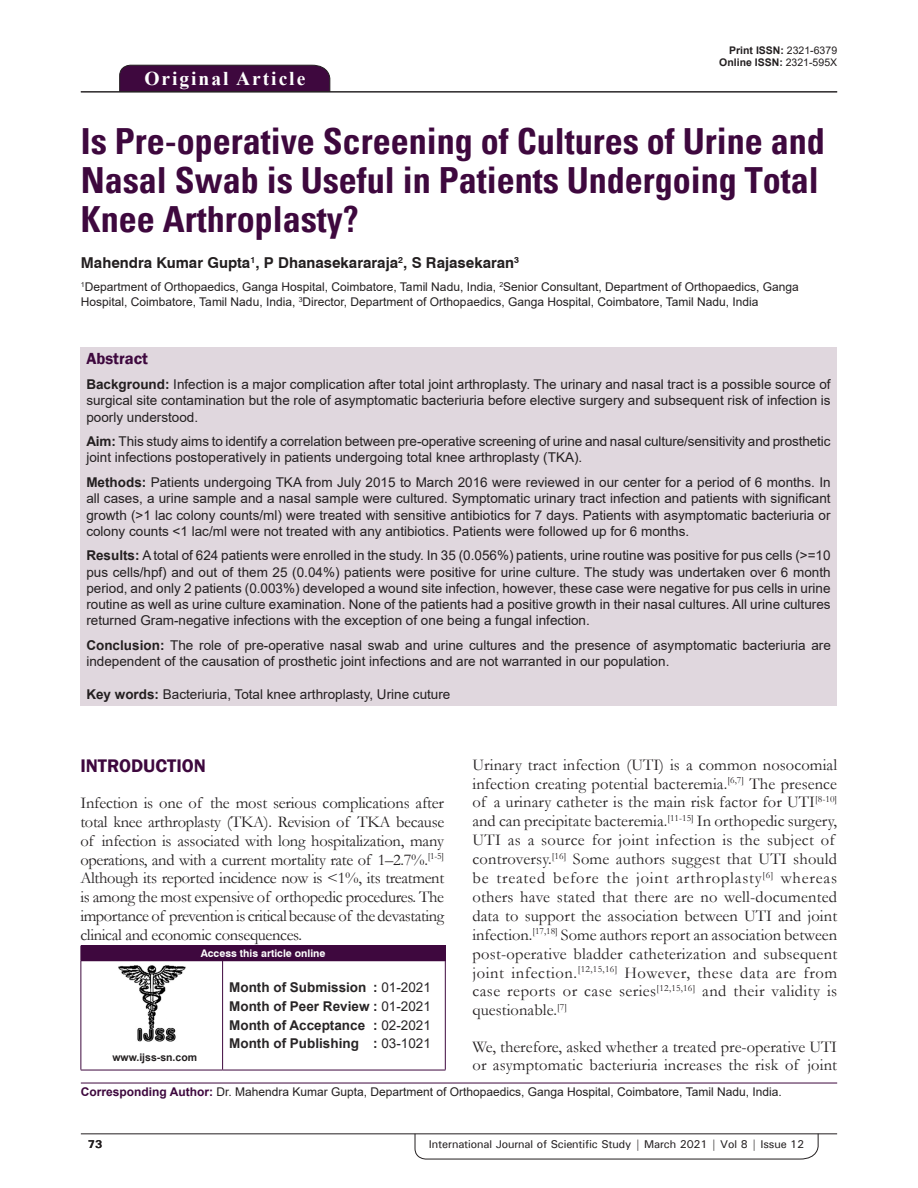
<style>
.page{position:relative;width:918px;height:1188px;background:#fff}
.page>*{position:absolute;margin:0;border:0;box-sizing:border-box;transform-origin:0 0}
.AT{font:700 condensed 36px/39px "Univers";color:#3e083e}
.AH{font:700 19.5px "Times New Roman";letter-spacing:.1em;color:#fff}
.t1{font:600 18.75px "Franklin Gothic";color:#3e083e}
.TX{font:16.5px/18.9px "Garamond";letter-spacing:.005em;color:#231f20}
.ABSH{font:600 16.5px "Franklin Gothic";color:#3e083e}
.AU{font:700 15px "Swiss 721 BT";color:#231f20}
.ABS{font:13.5px/16.2px "Arial";color:#231f20;text-align:justify}
.HIS{font:700 13.5px/18.8px "Arial";color:#282526;text-align:justify}
.KWD{font:13.5px "Arial";color:#231f20}
.AFF{font:12px/14.4px "Arial";color:#231f20}
.ADD{font:12px "Arial";color:#231f20}
.RF{font:500 11.25px "Univers";letter-spacing:-.01em;color:#231f20}
.t2{font:700 11.25px "Univers";color:#231f20}
.DOI{font:700 10.5px "Arial";color:#231f20}
.AAO{font:700 10.5px "Swiss 721 BT";color:#fff}
.Web{font:700 10.5px "Arial";color:#231f20}
.s1{font-weight:400}
.s2{font-weight:700}
.s3{font-weight:700;color:#3e083e}
</style>
<div class="page">
<svg style="left:415px;top:1133px;width:404px;height:26px"></svg>
<hr style="left:81px;top:1134px;width:756px;height:1px;background:#231f20">
<div style="left:119px;top:65px;width:211px;height:26px;background:#3e083e"></div>
<hr style="left:81px;top:91px;width:756px;height:1px;background:#231f20">
<div style="left:80px;top:347px;width:757px;height:358px;background:#e0d7de"></div>
<div style="left:81px;top:946px;width:364px;height:15px;background:#3e083e"></div>
<svg style="left:445px;top:946px;width:1px;height:14px"></svg>
<hr style="left:81px;top:961px;width:1px;height:109px;background:#3e083e">
<hr style="left:223px;top:960px;width:223px;height:1px;background:#3e083e">
<hr style="left:222px;top:961px;width:1px;height:109px;background:#3e083e">
<hr style="left:445px;top:961px;width:1px;height:109px;background:#3e083e">
<hr style="left:223px;top:1070px;width:223px;height:1px;background:#3e083e">
<hr style="left:81px;top:1070px;width:142px;height:1px;background:#3e083e">
<img style="left:118px;top:965px;width:68px;height:76px">
<hr style="left:81px;top:1083px;width:756px;height:1px;background:#3e083e">
<p class="AH" style="left:144px;top:64px;width:162px">Original Article</p>
<p class="DOI" style="left:729px;top:42px;width:109px">Print ISSN: <span class="s1">2321-6379</span></p>
<p class="DOI" style="left:719px;top:55px;width:119px">Online ISSN: <span class="s1">2321-595X</span></p>
<p class="AT" style="left:81px;top:122px;width:745px">Is Pre-operative Screening of Cultures of Urine and<br>Nasal Swab is Useful in Patients Undergoing Total<br>Knee Arthroplasty?</p>
<p class="AU" style="left:81px;top:254px;width:440px">Mahendra Kumar Gupta<sup>1</sup>, P Dhanasekararaja<sup>2</sup>, S Rajasekaran<sup>3</sup></p>
<p class="AFF" style="left:81px;top:280px;width:719px"><sup>1</sup>Department of Orthopaedics, Ganga Hospital, Coimbatore, Tamil Nadu, India, <sup>2</sup>Senior Consultant, Department of Orthopaedics, Ganga<br>Hospital, Coimbatore, Tamil Nadu, India, <sup>3</sup>Director, Department of Orthopaedics, Ganga Hospital, Coimbatore, Tamil Nadu, India</p>
<p class="ABSH" style="left:86px;top:349px;width:63px">Abstract</p>
<p class="ABS" style="left:86px;top:376px;width:746px"><span class="s2">Background:</span> Infection is a major complication after total joint arthroplasty. The urinary and nasal tract is a possible source of surgical site contamination but the role of asymptomatic bacteriuria before elective surgery and subsequent risk of infection is poorly understood.</p>
<p class="ABS" style="left:86px;top:433px;width:746px"><span class="s2">Aim:</span> This study aims to identify a correlation between pre-operative screening of urine and nasal culture/sensitivity and prosthetic joint infections postoperatively in patients undergoing total knee arthroplasty (TKA).</p>
<p class="ABS" style="left:86px;top:474px;width:746px"><span class="s2">Methods:</span> Patients undergoing TKA from July 2015 to March 2016 were reviewed in our center for a period of 6 months. In all cases, a urine sample and a nasal sample were cultured. Symptomatic urinary tract infection and patients with significant growth (&gt;1 lac colony counts/ml) were treated with sensitive antibiotics for 7 days. Patients with asymptomatic bacteriuria or colony counts &lt;1 lac/ml were not treated with any antibiotics. Patients were followed up for 6 months.</p>
<p class="ABS" style="left:86px;top:548px;width:746px"><span class="s2">Results:</span> A total of 624 patients were enrolled in the study. In 35 (0.056%) patients, urine routine was positive for pus cells (&gt;=10 pus cells/hpf) and out of them 25 (0.04%) patients were positive for urine culture. The study was undertaken over 6 month period, and only 2 patients (0.003%) developed a wound site infection, however, these case were negative for pus cells in urine routine as well as urine culture examination. None of the patients had a positive growth in their nasal cultures. All urine cultures returned Gram-negative infections with the exception of one being a fungal infection.</p>
<p class="ABS" style="left:86px;top:637px;width:746px"><span class="s2">Conclusion:</span> The role of pre-operative nasal swab and urine cultures and the presence of asymptomatic bacteriuria are independent of the causation of prosthetic joint infections and are not warranted in our population.</p>
<p class="KWD" style="left:86px;top:685px;width:366px"><span class="s2">Key words:</span> Bacteriuria, Total knee arthroplasty, Urine cuture</p>
<p class="TX" style="left:472px;top:755px;width:366px">Urinary tract infection (UTI) is a common nosocomial infection creating potential bacteremia.<sup>[6,7]</sup> The presence of a urinary catheter is the main risk factor for UTI<sup>[8-10] </sup>and can precipitate bacteremia.<sup>[11-15]</sup> In orthopedic surgery, UTI as a source for joint infection is the subject of controversy.<sup>[16]</sup> Some authors suggest that UTI should be treated before the joint arthroplasty<sup>[6]</sup> whereas others have stated that there are no well-documented data to support the association between UTI and joint infection.<sup>[17,18]</sup> Some authors report an association between post-operative bladder catheterization and subsequent joint infection.<sup>[12,15,16]</sup> However, these data are from case reports or case series<sup>[12,15,16]</sup> and their validity is questionable.<sup>[7]</sup></p>
<p class="TX" style="left:473px;top:1036px;width:366px">We, therefore, asked whether a treated pre-operative UTI or asymptomatic bacteriuria increases the risk of joint</p>
<h1 class="t1" style="left:80px;top:755px;width:127px">INTRODUCTION</h1>
<p class="TX" style="left:80px;top:794px;width:365px;text-align:justify">Infection is one of the most serious complications after total knee arthroplasty (TKA). Revision of TKA because of infection is associated with long hospitalization, many operations, and with a current mortality rate of 1–2.7%.<sup>[1-5] </sup>Although its reported incidence now is &lt;1%, its treatment is among the most expensive of orthopedic procedures. The importance of prevention is critical because of the devastating clinical and economic consequences.</p>
<p class="AAO" style="left:201px;top:947px;width:126px">Access this article online</p>
<p class="HIS" style="left:229px;top:978px;width:203px">Month of Submission : <span class="s1">01-2021<br></span>Month of Peer Review : <span class="s1">01-2021<br></span>Month of Acceptance : <span class="s1">02-2021<br></span>Month of Publishing : <span class="s1">03-1021</span></p>
<p class="ADD" style="left:81px;top:1084px;width:702px"><span class="s3">Corresponding Author:</span> Dr. Mahendra Kumar Gupta, Department of Orthopaedics, Ganga Hospital, Coimbatore, Tamil Nadu, India.</p>
<p class="Web" style="left:112px;top:1050px;width:86px">www.ijss-sn.com</p>
<p class="t2" style="left:88px;top:1137px;width:16px">73</p>
<p class="RF" style="left:429px;top:1137px;width:377px">International Journal of Scientific Study | March 2021 | Vol 8 | Issue 12</p>
</div>
